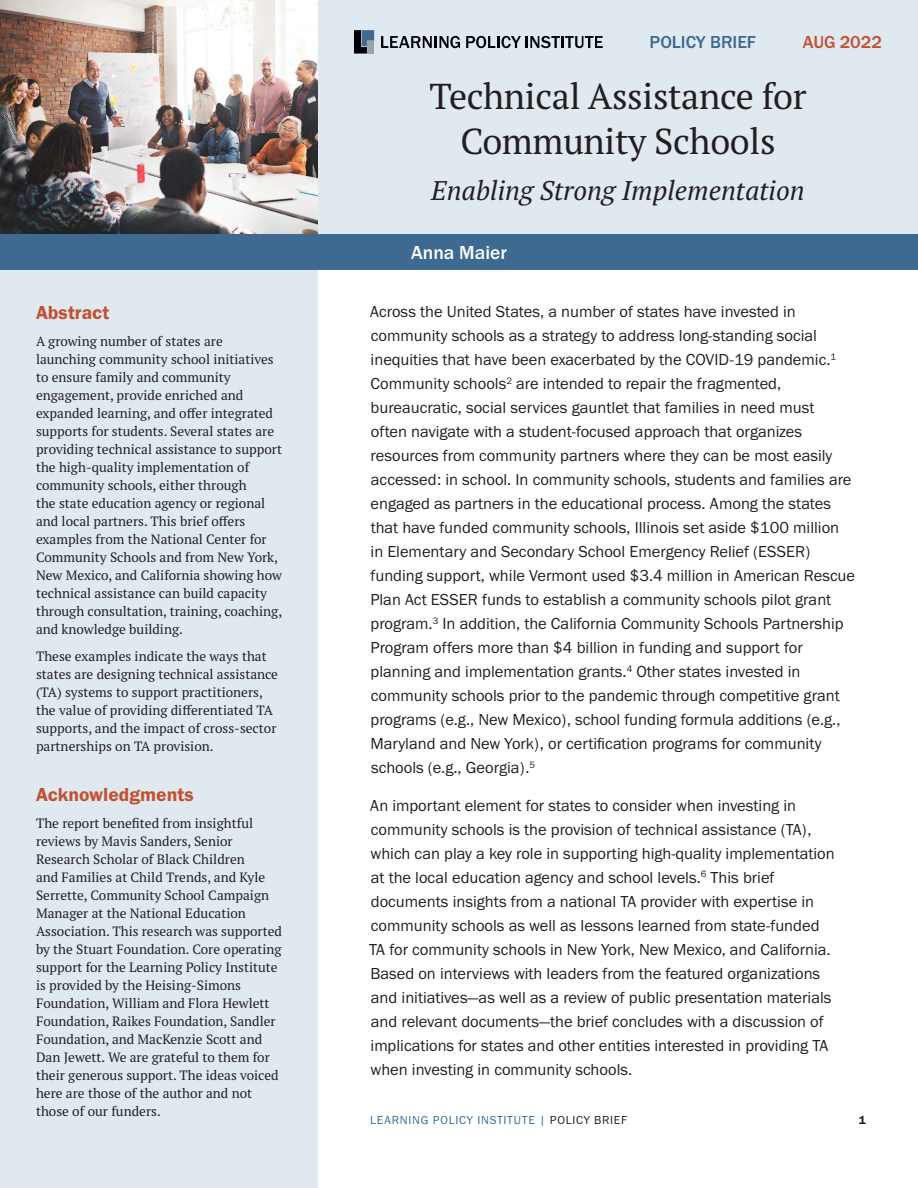
<style>
.page{position:relative;width:918px;height:1188px;background:#fff}
.page>*{position:absolute;margin:0;border:0;box-sizing:border-box;transform-origin:0 0}
.Brief_-_short_title{font:36px/45px "PT Serif Pro";letter-spacing:-.01em;color:#231f20;text-align:center}
.Brief_-_standard_tit{font:italic 27px "PT Serif Pro";color:#231f20}
.H2__Orange_-_Sidebar{font:19.5px "Franklin Gothic URW Dem";color:#c25131}
.Authors{font:500 19.5px "Franklin Gothic URW";color:#fff}
.Brief_type{font:500 18px "Franklin Gothic URW";color:#3e6a91}
.Date{font:500 18px "Franklin Gothic URW";color:#c25131}
.Text__11_16_pt{font:16.5px/24px "Franklin Gothic URW Boo";color:#231f20}
.Abstract_text__modif{font:13.5px/18px "PT Serif Pro";color:#231f20}
.t1{font:12px "Franklin Gothic URW Boo";letter-spacing:.06em;color:#3e6a91}
.t2{font:12px "Franklin Gothic URW Dem";color:#231f20}
.s1{color:#231f20}
</style>
<div class="page">
<div style="left:0;top:270px;width:318px;height:918px;background:#e1e9f0"></div>
<div style="left:318px;top:0;width:600px;height:234px;background:#e1e9f0"></div>
<svg style="left:381px;top:36px;width:79px;height:12px"></svg>
<svg style="left:466px;top:36px;width:137px;height:12px"></svg>
<svg style="left:354px;top:30px;width:20px;height:24px"></svg>
<div style="left:0;top:234px;width:918px;height:36px;background:#3e6a91"></div>
<img style="left:0;top:0;width:318px;height:234px">
<p class="H2__Orange_-_Sidebar" style="left:36px;top:300px;width:75px">Abstract</p>
<p class="Abstract_text__modif" style="left:36px;top:332px;width:248px">A growing number of states are launching community school initiatives to ensure family and community engagement, provide enriched and expanded learning, and offer integrated supports for students. Several states are providing technical assistance to support the high-quality implementation of community schools, either through<br>the state education agency or regional and local partners. This brief offers examples from the National Center for Community Schools and from New York, New Mexico, and California showing how technical assistance can build capacity through consultation, training, coaching, and knowledge building.</p>
<p class="Abstract_text__modif" style="left:36px;top:647px;width:244px">These examples indicate the ways that states are designing technical assistance (TA) systems to support practitioners, the value of providing differentiated TA supports, and the impact of cross-sector partnerships on TA provision.</p>
<p class="H2__Orange_-_Sidebar" style="left:36px;top:782px;width:159px">Acknowledgments</p>
<p class="Abstract_text__modif" style="left:36px;top:813px;width:248px">The report benefited from insightful reviews by Mavis Sanders, Senior Research Scholar of Black Children<br>and Families at Child Trends, and Kyle Serrette, Community School Campaign Manager at the National Education Association. This research was supported by the Stuart Foundation. Core operating support for the Learning Policy Institute is provided by the Heising-Simons Foundation, William and Flora Hewlett Foundation, Raikes Foundation, Sandler Foundation, and MacKenzie Scott and Dan Jewett. We are grateful to them for their generous support. The ideas voiced here are those of the author and not those of our funders.</p>
<p class="Brief_type" style="left:650px;top:31px;width:108px">POLICY BRIEF</p>
<p class="Date" style="left:803px;top:31px;width:81px">AUG 2022</p>
<p class="Brief_-_short_title" style="left:429px;top:73px;width:379px">Technical Assistance for<br>Community Schools</p>
<p class="Brief_-_standard_tit" style="left:431px;top:173px;width:375px">Enabling Strong Implementation</p>
<p class="Authors" style="left:411px;top:240px;width:97px">Anna Maier</p>
<p class="Text__11_16_pt" style="left:370px;top:299px;width:486px">Across the United States, a number of states have invested in community schools as a strategy to address long-standing social inequities that have been exacerbated by the COVID-19 pandemic.<sup>1<br></sup>Community schools<sup>2</sup> are intended to repair the fragmented, bureaucratic, social services gauntlet that families in need must<br>often navigate with a student-focused approach that organizes resources from community partners where they can be most easily accessed: in school. In community schools, students and families are engaged as partners in the educational process. Among the states that have funded community schools, Illinois set aside $100 million in Elementary and Secondary School Emergency Relief (ESSER) funding support, while Vermont used $3.4 million in American Rescue Plan Act ESSER funds to establish a community schools pilot grant program.<sup>3</sup> In addition, the California Community Schools Partnership Program offers more than $4 billion in funding and support for planning and implementation grants.<sup>4</sup> Other states invested in community schools prior to the pandemic through competitive grant programs (e.g., New Mexico), school funding formula additions (e.g., Maryland and New York), or certification programs for community schools (e.g., Georgia).<sup>5</sup></p>
<p class="Text__11_16_pt" style="left:369px;top:793px;width:467px">An important element for states to consider when investing in community schools is the provision of technical assistance (TA), which can play a key role in supporting high-quality implementation at the local education agency and school levels.<sup>6</sup> This brief documents insights from a national TA provider with expertise in community schools as well as lessons learned from state-funded TA for community schools in New York, New Mexico, and California.<br>Based on interviews with leaders from the featured organizations and initiatives—as well as a review of public presentation materials and relevant documents—the brief concludes with a discussion of implications for states and other entities interested in providing TA when investing in community schools.</p>
<p class="t1" style="left:370px;top:1113px;width:259px">LEARNING POLICY INSTITUTE | <span class="s1">POLICY BRIEF</span></p>
<p class="t2" style="left:859px;top:1113px;width:9px">1</p>
</div>
